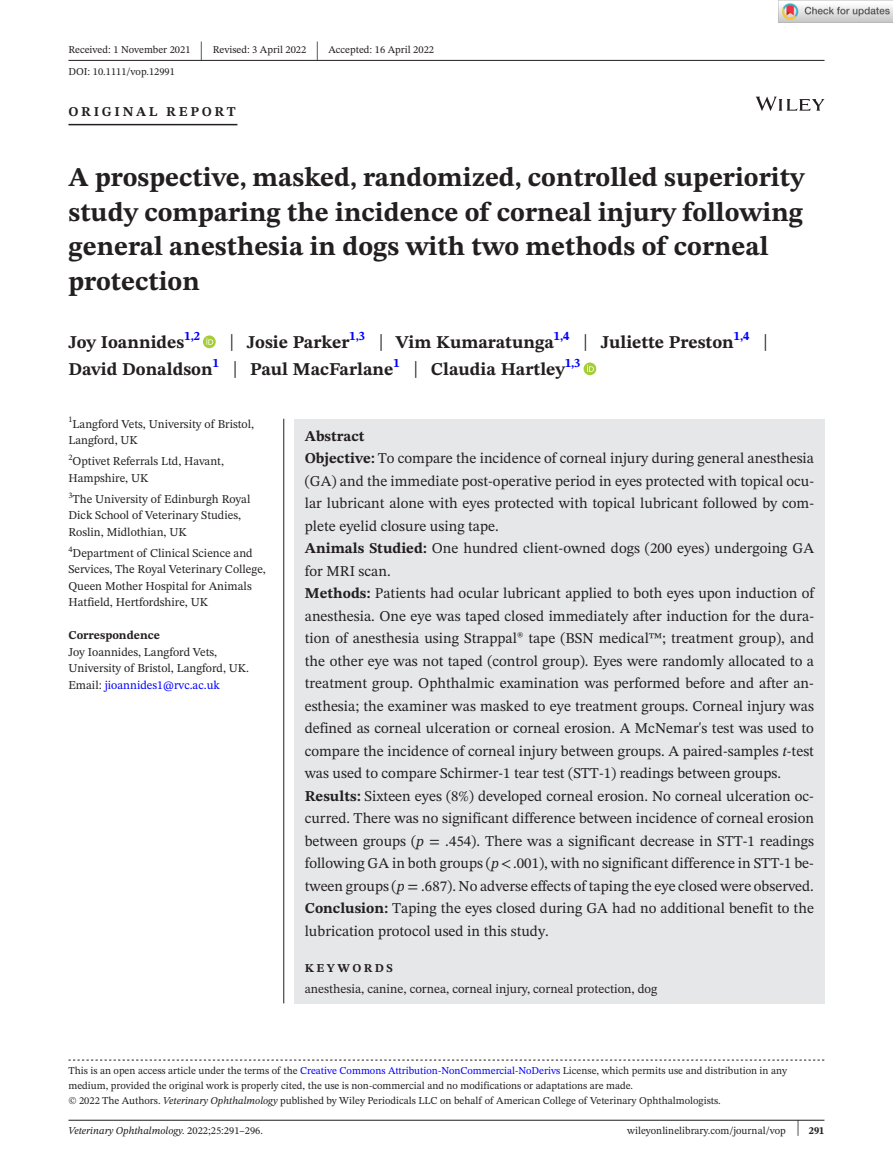
<style>
.page{position:relative;width:893px;height:1174px;background:#fff}
.page>*{position:absolute;margin:0;border:0;box-sizing:border-box;transform-origin:0 0}
.t1{font:700 27px/34.5px "STIX Two Text";color:#231f20}
.t2{font:25.65px "STIX Two Text";color:#231f20;scale:.49 1}
.t3{font:700 18px/27px "STIX Two Text";color:#231f20}
.t4{font:15px/22.5px "STIX Two Text";color:#231f20}
.t5{font:700 13.5px "STIX Two Text";letter-spacing:.2em;color:#231f20}
.t6{font:12.75px "STIX Two Text";color:#231f20}
.t7{font:12px/16.5px "STIX Two Text";color:#231f20}
.t8{font:700 12px "STIX Two Text";color:#231f20}
.t9{font:700 12px "STIX Two Text";letter-spacing:.2em;color:#231f20}
.t10{font:10.5px/15px "STIX Two Text";color:#231f20}
.t11{font:italic 10.5px "STIX Two Text";color:#231f20}
.s1{font-weight:400;font-size:23.4px}
.s2{color:#00f}
.s3{font-weight:700}
.s4{font-style:italic}
.s5{font-style:normal}
.s6{font-size:22.2px}
</style>
<div class="page">
<hr style="left:68px;top:1119px;width:756px;height:1px;background:#231f20">
<svg style="left:756px;top:97px;width:68px;height:14px"></svg>
<hr style="left:68px;top:60px;width:756px;height:1px;background:#231f20">
<hr style="left:68px;top:124px;width:169px;height:1px;background:#231f20">
<svg style="left:203px;top:335px;width:13px;height:13px"></svg>
<svg style="left:206px;top:338px;width:7px;height:7px"></svg>
<div style="left:584px;top:362px;width:12px;height:13px;background:#a5cd39;border-radius:50%"></div>
<svg style="left:587px;top:365px;width:7px;height:7px"></svg>
<svg style="left:68px;top:1059px;width:756px;height:1px"></svg>
<div style="left:294px;top:419px;width:530px;height:584px;background:#e6e7e9"></div>
<hr style="left:283px;top:419px;width:1px;height:584px;background:#231f20">
<img style="left:779px;top:0;width:114px;height:23px">
<p class="t10" style="left:68px;top:42px;width:124px">Received: 1 November 2021</p>
<h2 class="t2" style="left:200px;top:32px;width:8px">|</h2>
<p class="t10" style="left:213px;top:42px;width:95px">Revised: 3 April 2022</p>
<h2 class="t2" style="left:316px;top:32px;width:8px">|</h2>
<p class="t10" style="left:328px;top:42px;width:107px">Accepted: 16 April 2022</p>
<p class="t10" style="left:68px;top:64px;width:108px">DOI: 10.1111/vop.12991</p>
<p class="t5" style="left:68px;top:101px;width:169px">ORIGINAL REPORT</p>
<h1 class="t1" style="left:68px;top:161px;width:737px">A prospective, masked, randomized, controlled superiority study comparing the incidence of corneal injury following general anesthesia in dogs with two methods of corneal protection</h1>
<p class="t3" style="left:68px;top:329px;width:133px">Joy Ioannides<sup>1,2</sup></p>
<p class="t3" style="left:68px;top:329px;width:701px;text-indent:161px"><span class="s1">|</span> Josie Parker<sup>1,3</sup> <span class="s1">|</span> Vim Kumaratunga<sup>1,4</sup> <span class="s1">|</span> Juliette Preston<sup>1,4</sup> <span class="s1">|<br></span>David Donaldson<sup>1</sup> <span class="s1">|</span> Paul MacFarlane<sup>1</sup> <span class="s1">|</span> Claudia Hartley<sup>1,3</sup></p>
<p class="t7" style="left:68px;top:415px;width:187px"><sup>1</sup>Langford Vets, University of Bristol,<br>Langford, UK</p>
<p class="t7" style="left:68px;top:453px;width:157px"><sup>2</sup>Optivet Referrals Ltd, Havant,<br>Hampshire, UK</p>
<p class="t7" style="left:68px;top:490px;width:183px"><sup>3</sup>The University of Edinburgh Royal<br>Dick School of Veterinary Studies,<br>Roslin, Midlothian, UK</p>
<p class="t7" style="left:68px;top:544px;width:199px"><sup>4</sup>Department of Clinical Science and Services, The Royal Veterinary College, Queen Mother Hospital for Animals Hatfield, Hertfordshire, UK</p>
<p class="t8" style="left:68px;top:627px;width:93px">Correspondence</p>
<p class="t7" style="left:68px;top:643px;width:182px">Joy Ioannides, Langford Vets,<br>University of Bristol, Langford, UK.<br>Email: <span class="s2">jioannides1@rvc.ac.uk</span></p>
<p class="t4" style="left:305px;top:424px;width:511px"><span class="s3">Abstract<br>Objective:</span> To compare the incidence of corneal injury during general anesthesia (GA) and the immediate post-operative period in eyes protected with topical ocu&shy;lar lubricant alone with eyes protected with topical lubricant followed by com&shy;plete eyelid closure using tape.<br><span class="s3">Animals Studied:</span> One hundred client-owned dogs (200 eyes) undergoing GA for MRI scan.<br><span class="s3">Methods:</span> Patients had ocular lubricant applied to both eyes upon induction of anesthesia. One eye was taped closed immediately after induction for the dura&shy;tion of anesthesia using Strappal® tape (BSN medical™; treatment group), and the other eye was not taped (control group). Eyes were randomly allocated to a treatment group. Ophthalmic examination was performed before and after an&shy;esthesia; the examiner was masked to eye treatment groups. Corneal injury was defined as corneal ulceration or corneal erosion. A McNemar's test was used to compare the incidence of corneal injury between groups. A paired-samples <span class="s4">t</span>-test was used to compare Schirmer-1 tear test (STT-1) readings between groups.<br><span class="s3">Results:</span> Sixteen eyes (8%) developed corneal erosion. No corneal ulceration oc&shy;curred. There was no significant difference between incidence of corneal erosion between groups (<span class="s4">p</span> = .454). There was a significant decrease in STT-1 readings following GA in both groups (<span class="s4">p</span>&lt;.001), with no significant difference in STT-1 be&shy;tween groups (<span class="s4">p</span> = .687). No adverse effects of taping the eye closed were observed.<br><span class="s3">Conclusion:</span> Taping the eyes closed during GA had no additional benefit to the lubrication protocol used in this study.</p>
<p class="t9" style="left:305px;top:959px;width:90px">KEYWORDS</p>
<p class="t6" style="left:305px;top:979px;width:354px">anesthesia, canine, cornea, corneal injury, corneal protection, dog</p>
<p class="t10" style="left:68px;top:1063px;width:720px">This is an open access article under the terms of the <span class="s2">Creative Commons Attribution-NonCommercial-NoDerivs</span> License, which permits use and distribution in any medium, provided the original work is properly cited, the use is non-commercial and no modifications or adaptations are made.<br>© 2022 The Authors. <span class="s4">Veterinary Ophthalmology</span> published by Wiley Periodicals LLC on behalf of American College of Veterinary Ophthalmologists.</p>
<p class="t11" style="left:68px;top:1123px;width:196px">Veterinary Ophthalmology. <span class="s5">2022;25:291–296.</span></p>
<p class="t10" style="left:627px;top:1123px;width:199px">wileyonlinelibrary.com/journal/vop <span class="s6">|</span> <span class="s3">291</span></p>
</div>
